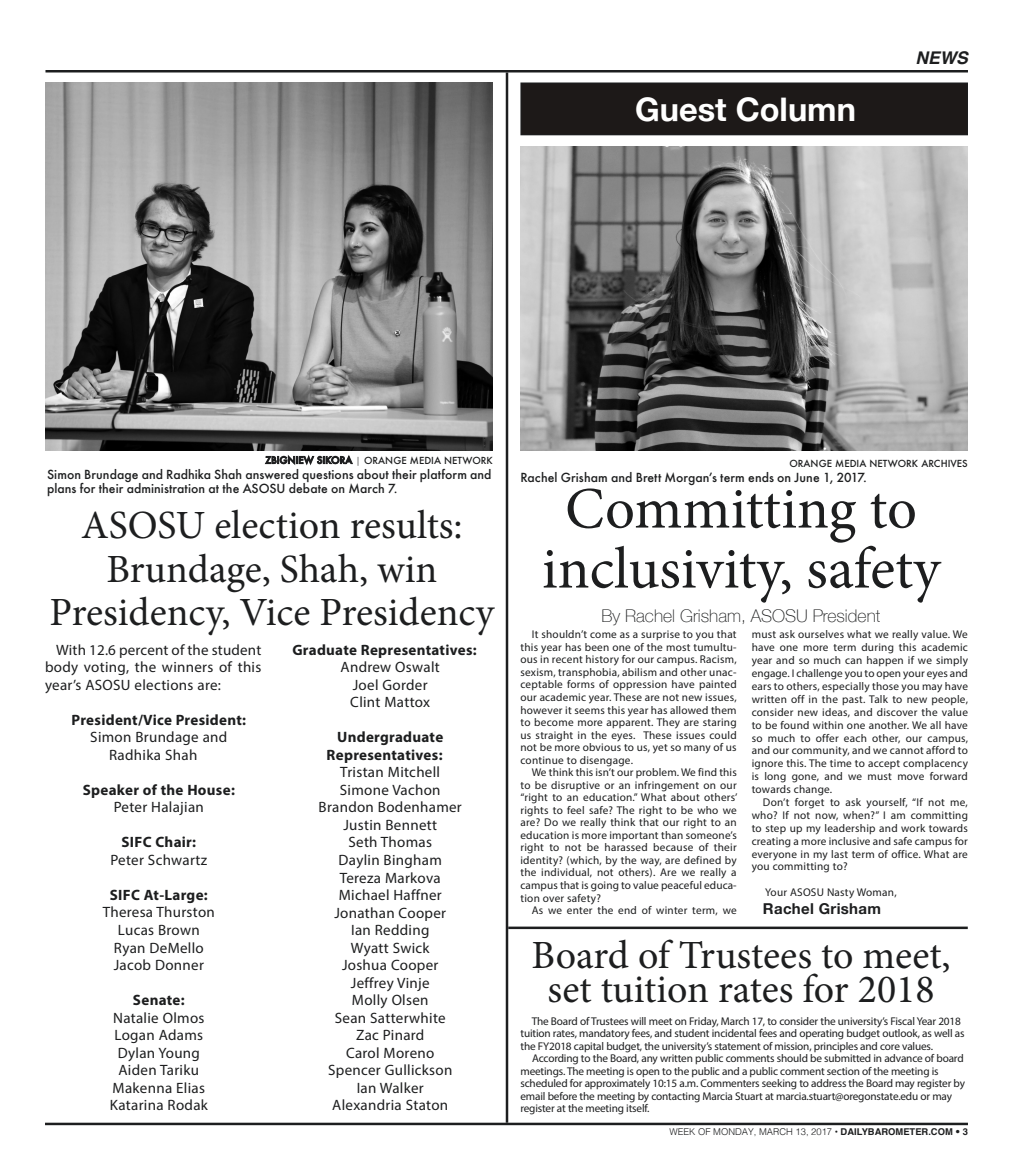
<style>
.page{position:relative;width:1013px;height:1170px;background:#fff}
.page>*{position:absolute;margin:0;border:0;box-sizing:border-box;transform-origin:0 0}
.t1{font:58.75px/60px "Minion Pro";letter-spacing:-.005em;color:#1d1e1f;text-align:center}
.t2{font:40px/43.8px "Minion Pro";color:#1d1e1f;text-align:center}
.t3{font:700 32.5px "Helvetica Neue";color:#fff}
.t4{font:100 17.5px "Helvetica Neue";color:#1d1e1f}
.t5{font:italic 700 17.5px "Helvetica";color:#1d1e1f}
.t6{font:15px/17.5px "Myriad Pro";letter-spacing:.02em;color:#1d1e1f;text-align:center}
.t7{font:700 15px/17.5px "Myriad Pro";letter-spacing:.02em;color:#1d1e1f;text-align:right}
.t8{font:700 15px "Helvetica Neue";letter-spacing:.02em;color:#1d1e1f}
.t9{font:500 12.12px/13.9px "Futura";letter-spacing:.005em;color:#1d1e1f}
.t10{font:12.12px "Futura Medium 2";letter-spacing:.005em;color:#1d1e1f}
.t11{font:11.25px/12.5px "Myriad Pro";letter-spacing:-.015em;color:#1d1e1f;text-align:justify}
.t12{font:11.25px "Myriad Pro";letter-spacing:.02em;color:#1d1e1f}
.t13{font:500 9.5px "Futura";color:#1d1e1f}
.t14{font:300 9.38px "Helvetica";color:#1d1e1f}
.s1{color:#878788}
.s2{font-weight:700}
</style>
<div class="page">
<hr style="left:45px;top:1123px;width:923px;height:2px;background:#1d1e1f">
<hr style="left:45px;top:70px;width:923px;height:3px;background:#1d1e1f">
<hr style="left:506px;top:73px;width:2px;height:1050px;background:#1d1e1f">
<img style="left:520px;top:146px;width:447px;height:305px">
<hr style="left:508px;top:927px;width:459px;height:2px;background:#1d1e1f">
<img style="left:45px;top:83px;width:448px;height:368px">
<svg style="left:265px;top:455px;width:88px;height:10px"></svg>
<div style="left:521px;top:83px;width:446px;height:52px;background:#1d1918"></div>
<h3 class="t3" style="left:635px;top:84px;width:222px">Guest Column</h3>
<h3 class="t5" style="left:915px;top:43px;width:54px">NEWS</h3>
<p class="t13" style="left:265px;top:454px;width:229px">ZBIGNIEW SIKORA <span class="s1">|</span> ORANGE MEDIA NETWORK</p>
<p class="t9" style="left:47px;top:468px;width:446px">Simon Brundage and Radhika Shah answered questions about their platform and plans for their administration at the ASOSU debate on March 7.</p>
<h2 class="t2" style="left:50px;top:503px;width:446px">ASOSU election results:<br>Brundage, Shah, win<br>Presidency, Vice Presidency</h2>
<h3 class="t6" style="left:45px;top:641px;width:218px;text-align:justify;text-indent:11px">With 12.6 percent of the student body voting, the winners of this year’s ASOSU elections are:</h3>
<h3 class="t7" style="left:72px;top:710px;width:176px">President/Vice President:</h3>
<h3 class="t6" style="left:109px;top:728px;width:120px;text-align:left;text-indent:-19px">Simon Brundage and<br>Radhika Shah</h3>
<h3 class="t7" style="left:83px;top:780px;width:154px">Speaker of the House:</h3>
<h3 class="t6" style="left:114px;top:798px;width:92px">Peter Halajian</h3>
<h3 class="t7" style="left:121px;top:833px;width:76px">SIFC Chair:</h3>
<h3 class="t6" style="left:110px;top:851px;width:98px">Peter Schwartz</h3>
<h3 class="t7" style="left:110px;top:886px;width:99px">SIFC At-Large:</h3>
<h3 class="t6" style="left:103px;top:903px;width:114px">Theresa Thurston<br>Lucas Brown<br>Ryan DeMello<br>Jacob Donner</h3>
<h3 class="t7" style="left:133px;top:991px;width:53px">Senate:</h3>
<h3 class="t6" style="left:110px;top:1009px;width:100px">Natalie Olmos<br>Logan Adams<br>Dylan Young<br>Aiden Tariku<br>Makenna Elias<br>Katarina Rodak</h3>
<h3 class="t7" style="left:292px;top:640px;width:186px">Graduate Representatives:</h3>
<h3 class="t6" style="left:340px;top:658px;width:101px">Andrew Oswalt<br>Joel Gorder<br>Clint Mattox</h3>
<h3 class="t7" style="left:326px;top:728px;width:118px">Undergraduate<br>Representatives:</h3>
<p class="t6" style="left:318px;top:763px;width:145px">Tristan Mitchell<br>Simone Vachon<br>Brandon Bodenhamer<br>Justin Bennett<br>Seth Thomas<br>Daylin Bingham<br>Tereza Markova<br>Michael Haffner<br>Jonathan Cooper<br>Ian Redding<br>Wyatt Swick<br>Joshua Cooper<br>Jeffrey Vinje<br>Molly Olsen<br>Sean Satterwhite<br>Zac Pinard<br>Carol Moreno<br>Spencer Gullickson<br>Ian Walker<br>Alexandria Staton</p>
<p class="t13" style="left:789px;top:457px;width:180px">ORANGE MEDIA NETWORK ARCHIVES</p>
<p class="t10" style="left:520px;top:470px;width:348px">Rachel Grisham and Brett Morgan’s term ends on June 1, 2017.</p>
<h1 class="t1" style="left:542px;top:479px;width:400px">Committing to inclusivity, safety</h1>
<h3 class="t4" style="left:601px;top:602px;width:280px">By Rachel Grisham, ASOSU President</h3>
<p class="t11" style="left:520px;top:628px;width:218px;text-indent:11px">It shouldn’t come as a surprise to you that this year has been one of the most tumultu&shy;ous in recent history for our campus. Racism, sexism, transphobia, abilism and other unac&shy;ceptable forms of oppression have painted our academic year. These are not new issues, however it seems this year has allowed them to become more apparent. They are staring us straight in the eyes. These issues could not be more obvious to us, yet so many of us continue to disengage.</p>
<p class="t11" style="left:520px;top:766px;width:219px;text-indent:11px">We think this isn’t our problem. We find this to be disruptive or an infringement on our “right to an education.” What about others’ rights to feel safe? The right to be who we are? Do we really think that our right to an education is more important than someone’s right to not be harassed because of their identity? (which, by the way, are defined by the individual, not others). Are we really a campus that is going to value peaceful educa&shy;tion over safety?</p>
<p class="t12" style="left:531px;top:903px;width:206px">As we enter the end of winter term, we</p>
<p class="t11" style="left:751px;top:628px;width:218px;line-height:12.9px">must ask ourselves what we really value. We have one more term during this academic year and so much can happen if we simply engage. I challenge you to open your eyes and ears to others, especially those you may have written off in the past. Talk to new people, consider new ideas, and discover the value to be found within one another. We all have so much to offer each other, our campus, and our community, and we cannot afford to ignore this. The time to accept complacency is long gone, and we must move forward towards change.</p>
<p class="t11" style="left:751px;top:796px;width:218px;line-height:12.9px;text-indent:11px">Don’t forget to ask yourself, “If not me, who? If not now, when?” I am committing to step up my leadership and work towards creating a more inclusive and safe campus for everyone in my last term of office. What are you committing to?</p>
<p class="t12" style="left:765px;top:886px;width:133px">Your ASOSU Nasty Woman,</p>
<h3 class="t8" style="left:763px;top:897px;width:119px">Rachel Grisham</h3>
<h2 class="t2" style="left:531px;top:939px;width:421px;line-height:33.8px">Board of Trustees to meet, set tuition rates for 2018</h2>
<p class="t11" style="left:520px;top:1015px;width:445px;text-align:left;text-indent:11px">The Board of Trustees will meet on Friday, March 17, to consider the university’s Fiscal Year 2018 tuition rates, mandatory fees, and student incidental fees and operating budget outlook, as well as the FY2018 capital budget, the university’s statement of mission, principles and core values.</p>
<p class="t11" style="left:520px;top:1052px;width:446px;text-align:left;text-indent:12px">According to the Board, any written public comments should be submitted in advance of board meetings. The meeting is open to the public and a public comment section of the meeting is scheduled for approximately 10:15 a.m. Commenters seeking to address the Board may register by email before the meeting by contacting Marcia Stuart at marcia.stuart@oregonstate.edu or may register at the meeting itself.</p>
<p class="t14" style="left:669px;top:1124px;width:300px">WEEK OF MONDAY, MARCH 13, 2017 <span class="s2">• DAILYBAROMETER.COM</span> • <span class="s2">3</span></p>
</div>
